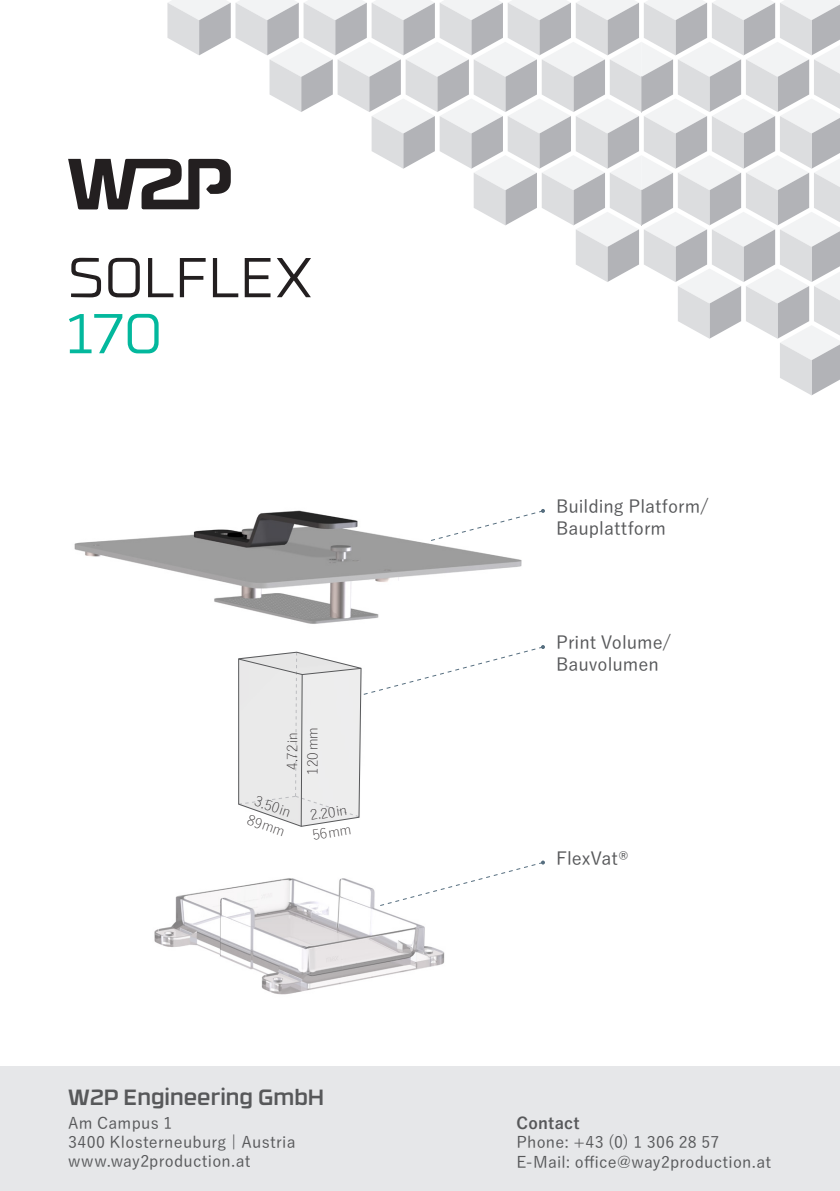
<style>
.page{position:relative;width:840px;height:1191px;background:#fff}
.page>*{position:absolute;margin:0;border:0;box-sizing:border-box;transform-origin:0 0}
.t1{font:300 56px "RB No 3.1";letter-spacing:.01em;color:#231f20}
.t2{font:300 56px "RB No 3.1";color:#03b89d}
.t3{font:500 22px "RB No 3.1";letter-spacing:.005em;color:#57585a}
.Technik{font:500 18px/21.6px "Yu Go";color:#57585a}
.t4{font:500 16px/19.2px "Yu Go";letter-spacing:.015em;color:#57585a}
.t5{font:700 16px "Yu Go";letter-spacing:.02em;color:#57585a}
.t6{font:300 14px/20.2px "Yu Gothic";letter-spacing:.015em;color:#231f20}
</style>
<div class="page">
<img style="left:154px;top:878px;width:291px;height:117px">
<img style="left:74px;top:510px;width:448px;height:114px">
<svg style="left:429px;top:509px;width:115px;height:33px"></svg>
<svg style="left:379px;top:860px;width:165px;height:46px"></svg>
<div style="left:0;top:1066px;width:839px;height:125px;background:#e6e7e9"></div>
<svg style="left:238px;top:645px;width:306px;height:182px"></svg>
<svg style="left:68px;top:0;width:771px;height:395px"></svg>
<p class="t1" style="left:68px;top:236px;width:246px">SOLFLEX</p>
<p class="t2" style="left:68px;top:292px;width:96px">170</p>
<p class="t6" style="left:280px;top:775px;width:49px;text-align:center;rotate:-90deg">4.72in<br>120mm</p>
<p class="t6" style="left:258px;top:789px;width:40px;rotate:19deg">3.50in<br>89mm</p>
<p class="t6" style="left:307px;top:803px;width:40px;rotate:-9deg">2.20in<br>56mm</p>
<p class="t3" style="left:68px;top:1079px;width:257px">W2P Engineering GmbH</p>
<p class="t4" style="left:68px;top:1111px;width:106px">Am Campus 1</p>
<p class="t4" style="left:68px;top:1130px;width:229px">3400 Klosterneuburg | Austria www.way2production.at</p>
<p class="Technik" style="left:556px;top:493px;width:154px">Building Platform/<br>Bauplattform</p>
<p class="Technik" style="left:556px;top:629px;width:116px">Print Volume/<br>Bauvolumen</p>
<p class="Technik" style="left:556px;top:845px;width:74px">FlexVat®</p>
<p class="t5" style="left:516px;top:1114px;width:65px">Contact</p>
<p class="t4" style="left:516px;top:1130px;width:204px">Phone: +43 (0) 1 306 28 57</p>
<p class="t4" style="left:516px;top:1150px;width:256px">E-Mail: office@way2production.at</p>
</div>
